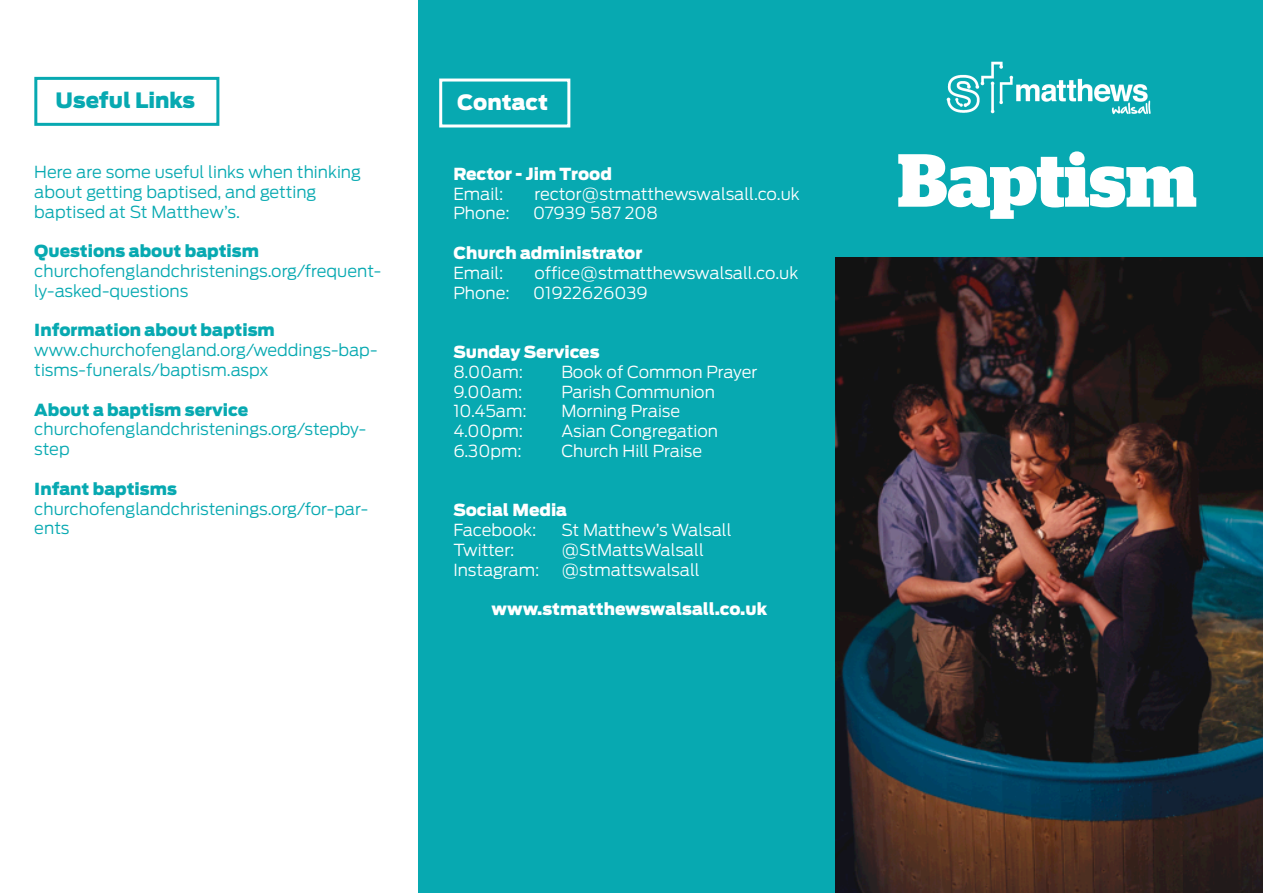
<style>
.page{position:relative;width:1263px;height:893px;background:#fff}
.page>*{position:absolute;margin:0;border:0;box-sizing:border-box;transform-origin:0 0}
.t1{font:700 75px "Stag";color:#fff}
.t2{font:900 21px "Antenna";color:#07a9b1}
.t3{font:900 21px "Antenna";letter-spacing:-.005em;color:#fff}
.t4{font:300 16.5px/19.8px "Antenna";color:#07a9b1}
.t5{font:300 16.5px "Antenna";color:#fff}
.t6{font:900 16.5px "Antenna";color:#fff}
.t7{font:900 16.5px "Antenna";color:#07a9b1}
</style>
<div class="page">
<div style="left:854px;top:0;width:409px;height:257px;background:#07a9b1"></div>
<img style="left:936px;top:47px;width:222px;height:90px">
<div style="left:419px;top:1px;width:434px;height:891px;background:#07a9b1"></div>
<div style="left:34px;top:77px;width:185px;height:49px;border:3px solid #07a9b1"></div>
<div style="left:439px;top:79px;width:131px;height:48px;border:3px solid #fff"></div>
<img style="left:836px;top:257px;width:427px;height:636px">
<p class="t2" style="left:56px;top:88px;width:141px">Useful Links</p>
<p class="t4" style="left:34px;top:162px;width:328px">Here are some useful links when thinking about getting baptised, and getting</p>
<p class="t4" style="left:34px;top:202px;width:207px">baptised at St Matthew’s.</p>
<p class="t7" style="left:34px;top:241px;width:226px">Questions about baptism</p>
<p class="t4" style="left:34px;top:261px;width:348px">churchofenglandchristenings.org/frequent&shy;ly-asked-questions</p>
<p class="t7" style="left:34px;top:321px;width:242px">Information about baptism</p>
<p class="t4" style="left:34px;top:340px;width:345px">www.churchofengland.org/weddings-bap&shy;tisms-funerals/baptism.aspx</p>
<p class="t7" style="left:34px;top:400px;width:215px">About a baptism service</p>
<p class="t4" style="left:34px;top:420px;width:333px">churchofenglandchristenings.org/stepby&shy;step</p>
<p class="t7" style="left:34px;top:479px;width:144px">Infant baptisms</p>
<p class="t4" style="left:34px;top:499px;width:335px">churchofenglandchristenings.org/for-par&shy;ents</p>
<p class="t3" style="left:457px;top:90px;width:92px">Contact</p>
<p class="t6" style="left:453px;top:164px;width:160px">Rector - Jim Trood</p>
<p class="t5" style="left:453px;top:184px;width:52px">Email:</p>
<p class="t5" style="left:453px;top:203px;width:58px">Phone:</p>
<p class="t5" style="left:533px;top:203px;width:126px">07939 587 208</p>
<p class="t5" style="left:534px;top:184px;width:267px">rector@stmatthewswalsall.co.uk</p>
<p class="t6" style="left:453px;top:243px;width:191px">Church administrator</p>
<p class="t5" style="left:453px;top:263px;width:52px">Email:</p>
<p class="t5" style="left:534px;top:263px;width:265px">office@stmatthewswalsall.co.uk</p>
<p class="t5" style="left:453px;top:283px;width:58px">Phone:</p>
<p class="t5" style="left:533px;top:283px;width:116px">01922626039</p>
<p class="t6" style="left:453px;top:342px;width:148px">Sunday Services</p>
<p class="t5" style="left:453px;top:362px;width:71px">8.00am:</p>
<p class="t5" style="left:561px;top:362px;width:198px">Book of Common Prayer</p>
<p class="t5" style="left:453px;top:382px;width:71px">9.00am:</p>
<p class="t5" style="left:561px;top:382px;width:155px">Parish Communion</p>
<p class="t5" style="left:453px;top:401px;width:75px">10.45am:</p>
<p class="t5" style="left:561px;top:401px;width:120px">Morning Praise</p>
<p class="t5" style="left:453px;top:421px;width:71px">4.00pm:</p>
<p class="t5" style="left:561px;top:421px;width:158px">Asian Congregation</p>
<p class="t5" style="left:453px;top:441px;width:70px">6.30pm:</p>
<p class="t5" style="left:561px;top:441px;width:142px">Church Hill Praise</p>
<p class="t6" style="left:453px;top:500px;width:115px">Social Media</p>
<p class="t5" style="left:453px;top:520px;width:85px">Facebook:</p>
<p class="t5" style="left:561px;top:520px;width:172px">St Matthew’s Walsall</p>
<p class="t5" style="left:453px;top:540px;width:63px">Twitter:</p>
<p class="t5" style="left:561px;top:540px;width:144px">@StMattsWalsall</p>
<p class="t5" style="left:453px;top:560px;width:88px">Instagram:</p>
<p class="t5" style="left:561px;top:560px;width:140px">@stmattswalsall</p>
<p class="t6" style="left:492px;top:599px;width:277px">www.stmatthewswalsall.co.uk</p>
<p class="t1" style="left:897px;top:137px;width:301px">Baptism</p>
</div>
